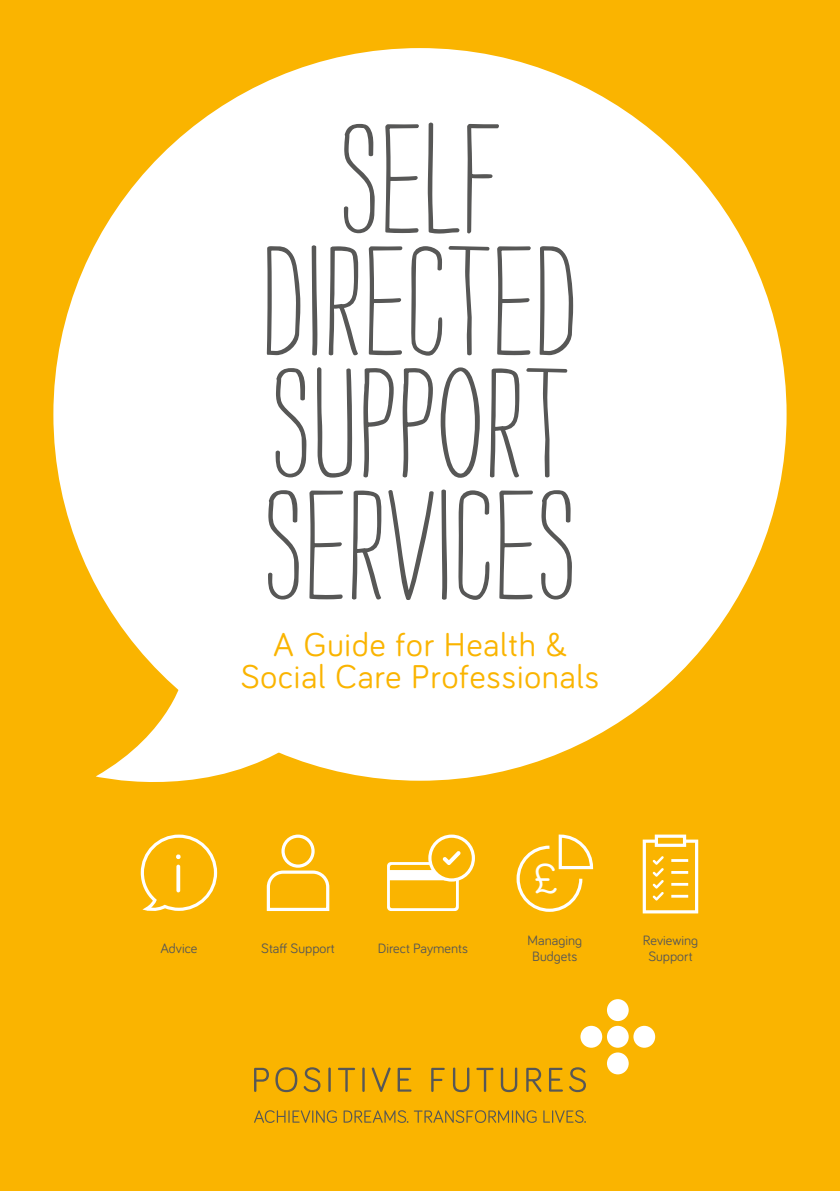
<style>
.page{position:relative;width:840px;height:1191px;background:#fff}
.page>*{position:absolute;margin:0;border:0;box-sizing:border-box;transform-origin:0 0}
.t1{font:170.4px/122px "Strangelove Text";letter-spacing:.025em;color:#575756;text-align:center}
.t2{font:59px "Bariol";color:#fff}
.t3{font:43px "Bariol";color:#fff}
.t4{font:34px/32px "Bariol";letter-spacing:.025em;color:#fab400;text-align:center}
.t5{font:14px/16px "Bariol";color:#575756;text-align:center}
</style>
<div class="page">
<div style="left:0;top:0;width:839px;height:1191px;background:#fab400"></div>
<div style="left:606px;top:999px;width:22px;height:22px;background:#fff;border-radius:50%"></div>
<div style="left:606px;top:1025px;width:22px;height:22px;background:#fff;border-radius:50%"></div>
<div style="left:633px;top:1025px;width:21px;height:22px;background:#fff;border-radius:50%"></div>
<div style="left:580px;top:1025px;width:22px;height:22px;background:#fff;border-radius:50%"></div>
<div style="left:606px;top:1052px;width:22px;height:22px;background:#fff;border-radius:50%"></div>
<svg style="left:254px;top:1110px;width:331px;height:13px"></svg>
<svg style="left:254px;top:1067px;width:15px;height:25px"></svg>
<svg style="left:275px;top:1067px;width:22px;height:25px"></svg>
<svg style="left:303px;top:1067px;width:17px;height:25px"></svg>
<hr style="left:328px;top:1067px;width:2px;height:25px;background:#575756">
<svg style="left:338px;top:1067px;width:17px;height:25px"></svg>
<hr style="left:362px;top:1067px;width:2px;height:25px;background:#575756">
<svg style="left:371px;top:1067px;width:19px;height:25px"></svg>
<svg style="left:397px;top:1067px;width:14px;height:24px"></svg>
<svg style="left:431px;top:1067px;width:13px;height:25px"></svg>
<svg style="left:452px;top:1067px;width:17px;height:25px"></svg>
<svg style="left:476px;top:1067px;width:17px;height:25px"></svg>
<svg style="left:500px;top:1067px;width:17px;height:25px"></svg>
<svg style="left:526px;top:1067px;width:15px;height:25px"></svg>
<svg style="left:549px;top:1067px;width:13px;height:24px"></svg>
<svg style="left:569px;top:1067px;width:16px;height:25px"></svg>
<div style="left:53px;top:48px;width:733px;height:732px;background:#fff;border-radius:50%"></div>
<svg style="left:96px;top:673px;width:271px;height:109px"></svg>
<svg style="left:343px;top:123px;width:32px;height:111px"></svg>
<svg style="left:385px;top:124px;width:34px;height:110px"></svg>
<svg style="left:427px;top:122px;width:33px;height:112px"></svg>
<svg style="left:467px;top:123px;width:32px;height:111px"></svg>
<svg style="left:266px;top:246px;width:35px;height:110px"></svg>
<svg style="left:311px;top:245px;width:7px;height:111px"></svg>
<svg style="left:328px;top:246px;width:31px;height:110px"></svg>
<svg style="left:368px;top:246px;width:35px;height:110px"></svg>
<svg style="left:411px;top:246px;width:79px;height:110px"></svg>
<svg style="left:497px;top:246px;width:34px;height:110px"></svg>
<svg style="left:539px;top:246px;width:34px;height:110px"></svg>
<svg style="left:275px;top:368px;width:32px;height:110px"></svg>
<svg style="left:317px;top:367px;width:36px;height:111px"></svg>
<svg style="left:363px;top:368px;width:31px;height:110px"></svg>
<svg style="left:402px;top:368px;width:31px;height:110px"></svg>
<svg style="left:440px;top:367px;width:40px;height:111px"></svg>
<svg style="left:490px;top:368px;width:78px;height:110px"></svg>
<svg style="left:268px;top:490px;width:31px;height:110px"></svg>
<svg style="left:309px;top:490px;width:34px;height:110px"></svg>
<svg style="left:351px;top:490px;width:83px;height:110px"></svg>
<svg style="left:441px;top:489px;width:7px;height:111px"></svg>
<svg style="left:458px;top:490px;width:32px;height:110px"></svg>
<svg style="left:499px;top:490px;width:34px;height:110px"></svg>
<svg style="left:541px;top:490px;width:31px;height:110px"></svg>
<svg style="left:140px;top:834px;width:78px;height:77px"></svg>
<svg style="left:266px;top:870px;width:64px;height:41px"></svg>
<div style="left:281px;top:834px;width:33px;height:33px;border:3px solid #fff;border-radius:50%"></div>
<svg style="left:429px;top:836px;width:44px;height:44px"></svg>
<div style="left:428px;top:834px;width:46px;height:47px;border:3px solid #fff;border-radius:50%"></div>
<svg style="left:387px;top:851px;width:73px;height:60px"></svg>
<svg style="left:516px;top:834px;width:78px;height:78px"></svg>
<div style="left:642px;top:839px;width:55px;height:74px;border:3px solid #fff"></div>
<div style="left:654px;top:834px;width:31px;height:13px;background:#fab400;border:3px solid #fff"></div>
<svg style="left:652px;top:856px;width:11px;height:44px"></svg>
<hr style="left:671px;top:859px;width:16px;height:3px;background:#fff">
<hr style="left:671px;top:871px;width:16px;height:3px;background:#fff">
<svg style="left:671px;top:883px;width:16px;height:2px"></svg>
<svg style="left:671px;top:895px;width:16px;height:2px"></svg>
<h1 class="t1" style="left:263px;top:118px;width:315px">SELF<br>DIRECTED<br>SUPPORT<br>SERVICES</h1>
<h3 class="t4" style="left:240px;top:627px;width:360px">A Guide for Health &amp;<br>Social Care Professionals</h3>
<h2 class="t2" style="left:172px;top:832px;width:13px">i</h2>
<h3 class="t3" style="left:532px;top:849px;width:27px">£</h3>
<p class="t5" style="left:160px;top:939px;width:38px">Advice</p>
<p class="t5" style="left:261px;top:939px;width:75px">Staff Support</p>
<p class="t5" style="left:377px;top:939px;width:92px">Direct Payments</p>
<p class="t5" style="left:527px;top:931px;width:56px">Managing<br>Budgets</p>
<p class="t5" style="left:642px;top:931px;width:57px">Reviewing<br>Support</p>
</div>
